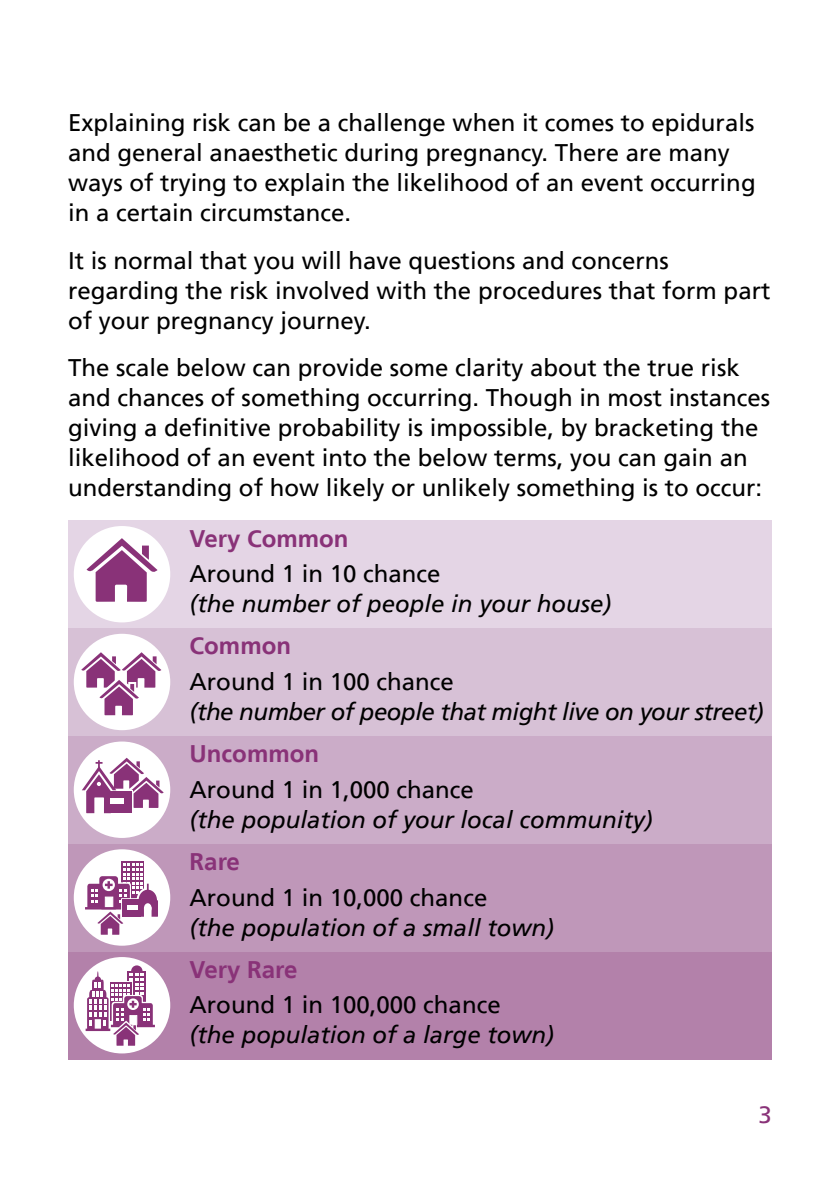
<style>
.page{position:relative;width:840px;height:1191px;background:#fff}
.page>*{position:absolute;margin:0;border:0;box-sizing:border-box;transform-origin:0 0}
.t1{font:24px/30px "Frutiger LT";color:#000}
.t2{font:italic 24px "Frutiger LT";color:#000}
.t3{font:italic 24px "Frutiger LT";letter-spacing:-.02em;color:#000}
.t4{font:700 24px "Frutiger LT";color:#893278}
.t5{font:24px "Frutiger LT";color:#893278}
</style>
<div class="page">
<div style="left:68px;top:520px;width:703px;height:108px;background:#e4d5e5"></div>
<div style="left:68px;top:628px;width:703px;height:108px;background:#d7c1d6"></div>
<div style="left:68px;top:736px;width:703px;height:108px;background:#cbacc8"></div>
<div style="left:68px;top:844px;width:703px;height:107px;background:#bf97b9"></div>
<div style="left:68px;top:951px;width:703px;height:108px;background:#b381aa"></div>
<div style="left:74px;top:849px;width:96px;height:96px;background:#fff;border-radius:50%"></div>
<div style="left:74px;top:957px;width:96px;height:96px;background:#fff;border-radius:50%"></div>
<div style="left:74px;top:526px;width:96px;height:96px;background:#fff;border-radius:50%"></div>
<svg style="left:86px;top:538px;width:71px;height:64px"></svg>
<div style="left:74px;top:634px;width:96px;height:96px;background:#fff;border-radius:50%"></div>
<svg style="left:81px;top:652px;width:80px;height:63px"></svg>
<div style="left:74px;top:741px;width:96px;height:97px;background:#fff;border-radius:50%"></div>
<div style="left:127px;top:971px;width:19px;height:43px;background:#893278"></div>
<svg style="left:110px;top:982px;width:2px;height:39px"></svg>
<hr style="left:111px;top:1024px;width:44px;height:3px;background:#893278">
<svg style="left:87px;top:997px;width:21px;height:33px"></svg>
<div style="left:95px;top:1019px;width:6px;height:11px;background:#fff"></div>
<hr style="left:86px;top:1028px;width:24px;height:3px;background:#893278">
<svg style="left:89px;top:971px;width:17px;height:54px"></svg>
<div style="left:131px;top:965px;width:11px;height:11px;background:#893278;border-radius:50%"></div>
<svg style="left:82px;top:757px;width:82px;height:56px"></svg>
<div style="left:108px;top:791px;width:23px;height:22px;background:#893278"></div>
<div style="left:110px;top:797px;width:14px;height:6px;background:#fff"></div>
<div style="left:121px;top:861px;width:23px;height:41px;background:#893278"></div>
<hr style="left:85px;top:907px;width:47px;height:2px;background:#893278">
<svg style="left:87px;top:863px;width:73px;height:71px"></svg>
<svg style="left:112px;top:973px;width:41px;height:72px"></svg>
<p class="t1" style="left:68px;top:108px;width:688px">Explaining risk can be a challenge when it comes to epidurals and general anaesthetic during pregnancy. There are many ways of trying to explain the likelihood of an event occurring in a certain circumstance.</p>
<p class="t1" style="left:68px;top:245px;width:703px">It is normal that you will have questions and concerns regarding the risk involved with the procedures that form part of your pregnancy journey.</p>
<p class="t1" style="left:68px;top:352px;width:703px">The scale below can provide some clarity about the true risk and chances of something occurring. Though in most instances giving a definitive probability is impossible, by bracketing the likelihood of an event into the below terms, you can gain an understanding of how likely or unlikely something is to occur:</p>
<p class="t4" style="left:189px;top:524px;width:160px">Very Common</p>
<p class="t1" style="left:189px;top:559px;width:252px">Around 1 in 10 chance</p>
<p class="t2" style="left:189px;top:590px;width:423px">(the number of people in your house)</p>
<p class="t4" style="left:189px;top:632px;width:103px">Common</p>
<p class="t1" style="left:189px;top:667px;width:266px">Around 1 in 100 chance</p>
<p class="t3" style="left:189px;top:697px;width:575px">(the number of people that might live on your street)</p>
<p class="t4" style="left:189px;top:739px;width:131px">Uncommon</p>
<p class="t1" style="left:189px;top:774px;width:286px">Around 1 in 1,000 chance</p>
<p class="t2" style="left:189px;top:805px;width:464px">(the population of your local community)</p>
<p class="t4" style="left:189px;top:847px;width:52px">Rare</p>
<p class="t1" style="left:189px;top:882px;width:299px">Around 1 in 10,000 chance</p>
<p class="t2" style="left:189px;top:913px;width:366px">(the population of a small town)</p>
<p class="t4" style="left:189px;top:955px;width:109px">Very Rare</p>
<p class="t1" style="left:189px;top:990px;width:312px">Around 1 in 100,000 chance</p>
<p class="t2" style="left:189px;top:1021px;width:366px">(the population of a large town)</p>
<p class="t5" style="left:758px;top:1101px;width:15px">3</p>
</div>
